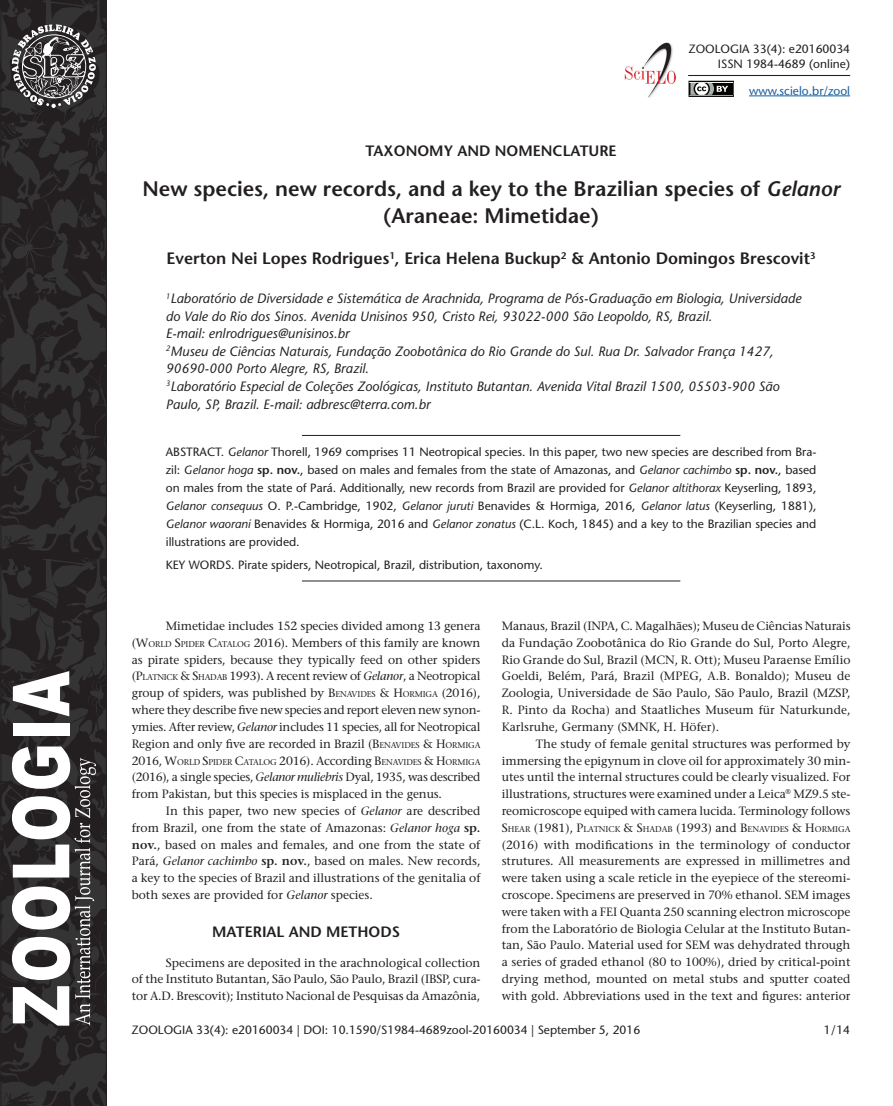
<style>
.page{position:relative;width:893px;height:1106px;background:#fff}
.page>*{position:absolute;margin:0;border:0;box-sizing:border-box;transform-origin:0 0}
._1_Título{font:600 21px/27.3px "Stone Sans";color:#231f20;text-align:center}
._2_Autor{font:600 16.5px "Stone Sans";color:#231f20}
._7_Seções{font:600 15px "Stone Sans";color:#231f20}
._3_Endereço{font:italic 13.5px/17.5px "Stone Sans";color:#231f20}
._6_Corpo_do_texto{font:12px/16.8px "Stone Serif";letter-spacing:-.01em;color:#231f20;text-align:justify}
._4_Abstract{font:12px/18px "Stone Sans";color:#231f20;text-align:justify}
.Header_autor{font:12px "Stone Sans";color:#231f20}
._5_Key_words{font:12px "Stone Sans";color:#231f20}
.Header_título{font:12px "Stone Sans";color:#231f20}
.Header_título-2{font:12px "Stone Sans";color:#175d9e}
._6_Corpo_do_texto-2{font:8.4px "Stone Serif";letter-spacing:-.015em;color:#231f20}
.s1{font-style:italic}
.s2{font-weight:600}
.s3{font-style:inherit}
.s4{font-size:8.4px}
.s5{font-size:12px}
</style>
<div class="page">
<div style="left:688px;top:81px;width:46px;height:16px;border:1px solid #040503"></div>
<div style="left:690px;top:83px;width:43px;height:12px;background:#040503"></div>
<svg style="left:690px;top:83px;width:38px;height:12px"></svg>
<hr style="left:688px;top:75px;width:162px;height:1px;background:#231f20">
<hr style="left:749px;top:96px;width:101px;height:1px;background:#175d9e">
<img style="left:624px;top:43px;width:53px;height:55px">
<svg style="left:0;top:0;width:107px;height:1106px;background:#2b2829"></svg>
<svg style="left:12px;top:24px;width:84px;height:84px;background:#615f60"></svg>
<svg style="left:12px;top:746px;width:84px;height:279px"></svg>
<div style="left:13px;top:723px;width:56px;height:13px;background:#fff"></div>
<svg style="left:13px;top:671px;width:56px;height:45px"></svg>
<hr style="left:302px;top:435px;width:378px;height:1px;background:#231f20">
<hr style="left:302px;top:580px;width:378px;height:1px;background:#231f20">
<p class="Header_título" style="left:688px;top:42px;width:163px">ZOOLOGIA 33(4): e20160034</p>
<p class="Header_título" style="left:718px;top:56px;width:134px">ISSN 1984-4689 (online)</p>
<p class="Header_título-2" style="left:749px;top:83px;width:103px">www.scielo.br/zool</p>
<p class="_7_Seções" style="left:366px;top:142px;width:253px">TAXONOMY AND NOMENCLATURE</p>
<p class="_1_Título" style="left:142px;top:175px;width:699px">New species, new records, and a key to the Brazilian species of <span class="s1">Gelanor </span>(Araneae: Mimetidae)</p>
<p class="_2_Autor" style="left:167px;top:249px;width:651px">Everton Nei Lopes Rodrigues<sup>1</sup>, Erica Helena Buckup<sup>2</sup> &amp; Antonio Domingos Brescovit<sup>3</sup></p>
<p class="_3_Endereço" style="left:166px;top:290px;width:637px"><sup>1</sup>Laboratório de Diversidade e Sistemática de Arachnida, Programa de Pós-Graduação em Biologia, Universidade do Vale do Rio dos Sinos. Avenida Unisinos 950, Cristo Rei, 93022-000 São Leopoldo, RS, Brazil.<br>E-mail: enlrodrigues@unisinos.br</p>
<p class="_3_Endereço" style="left:166px;top:342px;width:609px"><sup>2</sup>Museu de Ciências Naturais, Fundação Zoobotânica do Rio Grande do Sul. Rua Dr. Salvador França 1427,<br>90690-000 Porto Alegre, RS, Brazil.</p>
<p class="_3_Endereço" style="left:166px;top:377px;width:615px"><sup>3</sup>Laboratório Especial de Coleções Zoológicas, Instituto Butantan. Avenida Vital Brazil 1500, 05503-900 São<br>Paulo, SP, Brazil. E-mail: adbresc@terra.com.br</p>
<p class="_4_Abstract" style="left:166px;top:443px;width:652px">ABSTRACT. <span class="s1">Gelanor</span> Thorell, 1969 comprises 11 Neotropical species. In this paper, two new species are described from Bra&shy;zil: <span class="s1">Gelanor hoga</span> <span class="s2">sp. nov.</span>, based on males and females from the state of Amazonas, and <span class="s1">Gelanor cachimbo</span> <span class="s2">sp. nov.</span>, based on males from the state of Pará. Additionally, new records from Brazil are provided for <span class="s1">Gelanor altithorax</span> Keyserling, 1893, <span class="s1">Gelanor consequus</span> O. P.-Cambridge, 1902, <span class="s1">Gelanor juruti</span> Benavides &amp; Hormiga, 2016, <span class="s1">Gelanor latus</span> (Keyserling, 1881), <span class="s1">Gelanor waorani</span> Benavides &amp; Hormiga, 2016 and <span class="s1">Gelanor zonatus</span> (C.L. Koch, 1845) and a key to the Brazilian species and illustrations are provided.</p>
<p class="_5_Key_words" style="left:166px;top:557px;width:379px">KEY WORDS. Pirate spiders, Neotropical, Brazil, distribution, taxonomy.</p>
<p class="_6_Corpo_do_texto" style="left:132px;top:617px;width:350px;text-indent:34px">Mimetidae includes 152 species divided among 13 genera (<span class="s3">W</span><span class="s4">ORLD</span> <span class="s3">S</span><span class="s4">PIDER</span> <span class="s3">C</span><span class="s4">ATALOG</span> 2016). Members of this family are known as pirate spiders, because they typically feed on other spiders (<span class="s3">P</span><span class="s4">LATNICK</span> <span class="s3">&amp; S</span><span class="s4">HADAB</span> 1993). A recent review of <span class="s1">Gelanor</span>, a Neotropical group of spiders, was published by <span class="s3">B</span><span class="s4">ENAVIDES</span> <span class="s3">&amp; H</span><span class="s4">ORMIGA</span> (2016), where they describe five new species and report eleven new synon&shy;ymies. After review, <span class="s1">Gelanor</span> includes 11 species, all for Neotropical Region and only five are recorded in Brazil (<span class="s3">B</span><span class="s4">ENAVIDES</span> <span class="s3">&amp; H</span><span class="s4">ORMIGA</span></p>
<p class="_6_Corpo_do_texto-2" style="left:132px;top:756px;width:350px"><span class="s5">2016,</span> <span class="s5">W</span>ORLD <span class="s5">S</span>PIDER <span class="s5">C</span>ATALOG <span class="s5">2016). According</span> <span class="s5">B</span>ENAVIDES <span class="s5">&amp; H</span>ORMIGA</p>
<p class="_6_Corpo_do_texto" style="left:132px;top:768px;width:350px">(2016), a single species, <span class="s1">Gelanor muliebris</span> Dyal, 1935, was described from Pakistan, but this species is misplaced in the genus.</p>
<p class="_6_Corpo_do_texto" style="left:132px;top:802px;width:350px;text-indent:34px">In this paper, two new species of <span class="s1">Gelanor</span> are described from Brazil, one from the state of Amazonas: <span class="s1">Gelanor hoga</span> <span class="s2">sp. nov.</span>, based on males and females, and one from the state of Pará, <span class="s1">Gelanor cachimbo</span> <span class="s2">sp. nov.</span>, based on males. New records, a key to the species of Brazil and illustrations of the genitalia of both sexes are provided for <span class="s1">Gelanor</span> species.</p>
<p class="_7_Seções" style="left:212px;top:922px;width:189px">MATERIAL AND METHODS</p>
<p class="_6_Corpo_do_texto" style="left:132px;top:954px;width:350px;text-indent:34px">Specimens are deposited in the arachnological collection of the Instituto Butantan, São Paulo, São Paulo, Brazil (IBSP, cura&shy;tor A.D. Brescovit); Instituto Nacional de Pesquisas da Amazônia,</p>
<p class="_6_Corpo_do_texto" style="left:502px;top:617px;width:350px">Manaus, Brazil (INPA, C. Magalhães); Museu de Ciências Naturais da Fundação Zoobotânica do Rio Grande do Sul, Porto Alegre, Rio Grande do Sul, Brazil (MCN, R. Ott); Museu Paraense Emílio Goeldi, Belém, Pará, Brazil (MPEG, A.B. Bonaldo); Museu de Zoologia, Universidade de São Paulo, São Paulo, Brazil (MZSP, R. Pinto da Rocha) and Staatliches Museum für Naturkunde, Karlsruhe, Germany (SMNK, H. Höfer).</p>
<p class="_6_Corpo_do_texto" style="left:502px;top:735px;width:350px;text-indent:34px">The study of female genital structures was performed by immersing the epigynum in clove oil for approximately 30 min&shy;utes until the internal structures could be clearly visualized. For illustrations, structures were examined under a Leica<sup>®</sup> MZ9.5 ste&shy;reomicroscope equiped with camera lucida. Terminology follows</p>
<p class="_6_Corpo_do_texto-2" style="left:502px;top:823px;width:350px"><span class="s5">S</span>HEAR <span class="s5">(1981), P</span>LATNICK <span class="s5">&amp; S</span>HADAB <span class="s5">(1993)</span> <span class="s5">and</span> <span class="s5">B</span>ENAVIDES <span class="s5">&amp; H</span>ORMIGA</p>
<p class="_6_Corpo_do_texto" style="left:502px;top:836px;width:350px">(2016) with modifications in the terminology of conductor strutures. All measurements are expressed in millimetres and were taken using a scale reticle in the eyepiece of the stereomi&shy;croscope. Specimens are preserved in 70% ethanol. SEM images were taken with a FEI Quanta 250 scanning electron microscope from the Laboratório de Biologia Celular at the Instituto Butan&shy;tan, São Paulo. Material used for SEM was dehydrated through a series of graded ethanol (80 to 100%), dried by critical-point drying method, mounted on metal stubs and sputter coated with gold. Abbreviations used in the text and figures: anterior</p>
<p class="Header_autor" style="left:132px;top:1022px;width:510px">ZOOLOGIA 33(4): e20160034 | DOI: 10.1590/S1984-4689zool-20160034 | September 5, 2016</p>
<p class="Header_título" style="left:824px;top:1022px;width:28px">1/14</p>
</div>
